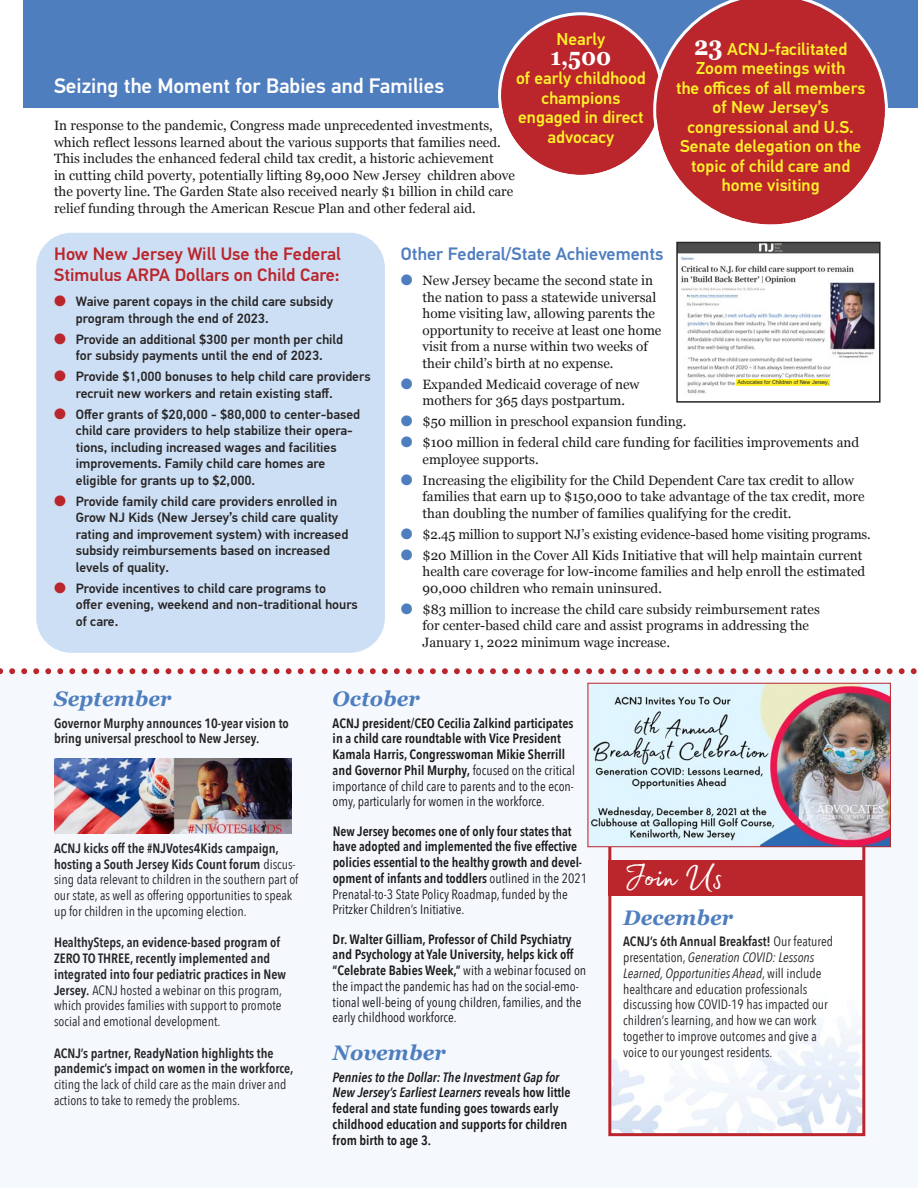
<style>
.page{position:relative;width:918px;height:1188px;background:#fff}
.page>*{position:absolute;margin:0;border:0;box-sizing:border-box;transform-origin:0 0}
.t1{font:45px "Madelyn Fill";letter-spacing:-.015em;color:#fff}
.t2{font:700 24px "Georgia";color:#fff;scale:.9 1}
.t3{font:500 21px "PF Din Text Pro";color:#fff}
.t4{font:italic 700 21px "Georgia";color:#4f7ebf}
.t5{font:500 18px/21px "PF Din Text Pro";color:#bb252c}
.t6{font:500 18px "PF Din Text Pro";color:#4f7ebf}
.t7{font:500 17.25px/19.5px "PF Din Text Pro";color:#fff129;text-align:center}
.t8{font:13.5px/16.5px "Georgia";color:#1a1a1a}
.t9{font:500 13.5px/16.5px "PF Din Text Pro";color:#272526}
.t10{font:600 13.5px/15.8px "Avenir Next Condensed";color:#1a1a1a}
.t11{font:13.5px/15.8px "Avenir Next Condensed";color:#272526}
.t12{font:600 13.5px/15.8px "Avenir Next Condensed";color:#272526}
.t13{font:13.5px/15.8px "Avenir Next Condensed";color:#1a1a1a}
.t14{font:5.4px "Helvetica";color:#272526}
.s1{font-family:"Georgia";font-weight:700;font-size:27px;color:#fff}
.s2{color:#bb252c}
.s3{color:#4f7ebf}
.s4{font-weight:600}
.s5{font-weight:400}
.s6{font-style:italic}
</style>
<div class="page">
<div style="left:36px;top:233px;width:349px;height:420px;background:#cddff4;border-radius:35px"></div>
<div style="left:0;top:673px;width:918px;height:515px;background:#f5f9fd"></div>
<div style="left:24px;top:0;width:894px;height:108px;background:#4f7ebf"></div>
<div style="left:608px;top:887px;width:256px;height:247px;background:#fff"></div>
<img style="left:612px;top:1017px;width:249px;height:115px">
<svg style="left:498px;top:12px;width:155px;height:163px"></svg>
<svg style="left:653px;top:0;width:235px;height:225px"></svg>
<div style="left:608px;top:701px;width:257px;height:435px;border:3px solid #bb252c"></div>
<img style="left:590px;top:685px;width:299px;height:160px">
<div style="left:588px;top:683px;width:303px;height:164px;border:1px solid #bb252c"></div>
<div style="left:608px;top:860px;width:256px;height:36px;background:#bb252c"></div>
<svg style="left:0;top:668px;width:917px;height:6px"></svg>
<img style="left:54px;top:759px;width:237px;height:75px">
<img style="left:679px;top:245px;width:199px;height:149px">
<div style="left:676px;top:242px;width:205px;height:161px;border:2px solid #272526"></div>
<div style="left:737px;top:379px;width:93px;height:7px;background:#fff129"></div>
<p class="t7" style="left:557px;top:31px;width:50px">Nearly</p>
<p class="t2" style="left:551px;top:43px;width:69px">1,500</p>
<p class="t7" style="left:516px;top:70px;width:131px">of early childhood champions engaged in direct advocacy</p>
<p class="t3" style="left:54px;top:78px;width:392px">Seizing the Moment for Babies and Families</p>
<p class="t8" style="left:54px;top:117px;width:463px">In response to the pandemic, Congress made unprecedented investments, which reflect lessons learned about the various supports that families need.<br>This includes the enhanced federal child tax credit, a historic achievement<br>in cutting child poverty, potentially lifting 89,000 New Jersey children above the poverty line. The Garden State also received nearly $1 billion in child care relief funding through the American Rescue Plan and other federal aid.</p>
<p class="t7" style="left:676px;top:40px;width:191px"><span class="s1">23</span> ACNJ-facilitated<br>Zoom meetings with<br>the offices of all members of New Jersey’s</p>
<p class="t7" style="left:680px;top:118px;width:183px">congressional and U.S.<br>Senate delegation on the topic of child care and home visiting</p>
<p class="t5" style="left:54px;top:245px;width:288px">How New Jersey Will Use the Federal<br>Stimulus ARPA Dollars on Child Care:</p>
<p class="t9" style="left:76px;top:295px;width:259px;text-indent:-22px"><span class="s2">●</span> Waive parent copays in the child care subsidy program through the end of 2023.</p>
<p class="t9" style="left:54px;top:332px;width:290px;text-align:center"><span class="s2">●</span> Provide an additional $300 per month per child for subsidy payments until the end of 2023.</p>
<p class="t9" style="left:76px;top:370px;width:296px;text-indent:-22px"><span class="s2">●</span> Provide $1,000 bonuses to help child care providers recruit new workers and retain existing staff.</p>
<p class="t9" style="left:76px;top:407px;width:286px;text-indent:-22px"><span class="s2">●</span> Offer grants of $20,000 - $80,000 to center-based child care providers to help stabilize their opera&shy;tions, including increased wages and facilities improvements. Family child care homes are eligible for grants up to $2,000.</p>
<p class="t9" style="left:76px;top:494px;width:274px;text-indent:-22px"><span class="s2">●</span> Provide family child care providers enrolled in Grow NJ Kids (New Jersey’s child care quality rating and improvement system) with increased subsidy reimbursements based on increased levels of quality.</p>
<p class="t9" style="left:76px;top:581px;width:283px;text-indent:-22px"><span class="s2">●</span> Provide incentives to child care programs to<br>offer evening, weekend and non-traditional hours of care.</p>
<p class="t6" style="left:401px;top:247px;width:264px">Other Federal/State Achievements</p>
<p class="t8" style="left:423px;top:272px;width:240px;text-indent:-22px"><span class="s3">●</span> New Jersey became the second state in the nation to pass a statewide universal home visiting law, allowing parents the opportunity to receive at least one home visit from a nurse within two weeks of their child’s birth at no expense.</p>
<p class="t8" style="left:401px;top:376px;width:240px;text-align:center"><span class="s3">●</span> Expanded Medicaid coverage of new mothers for 365 days postpartum.</p>
<p class="t8" style="left:401px;top:413px;width:287px"><span class="s3">●</span> $50 million in preschool expansion funding.</p>
<p class="t8" style="left:423px;top:434px;width:438px;text-indent:-22px"><span class="s3">●</span> $100 million in federal child care funding for facilities improvements and employee supports.</p>
<p class="t8" style="left:423px;top:472px;width:444px;text-indent:-22px"><span class="s3">●</span> Increasing the eligibility for the Child Dependent Care tax credit to allow families that earn up to $150,000 to take advantage of the tax credit, more than doubling the number of families qualifying for the credit.</p>
<p class="t8" style="left:401px;top:526px;width:471px"><span class="s3">●</span> $2.45 million to support NJ’s existing evidence-based home visiting programs.</p>
<p class="t8" style="left:423px;top:547px;width:444px;text-indent:-22px"><span class="s3">●</span> $20 Million in the Cover All Kids Initiative that will help maintain current health care coverage for low-income families and help enroll the estimated<br>90,000 children who remain uninsured.</p>
<p class="t8" style="left:423px;top:601px;width:399px;text-indent:-22px"><span class="s3">●</span> $83 million to increase the child care subsidy reimbursement rates for center-based child care and assist programs in addressing the<br>January 1, 2022 minimum wage increase.</p>
<p class="t14" style="left:738px;top:380px;width:93px">Advocates for Children of New Jersey,</p>
<p class="t4" style="left:54px;top:687px;width:119px">September</p>
<p class="t12" style="left:54px;top:715px;width:236px">Governor Murphy announces 10-year vision to bring universal preschool to New Jersey.</p>
<p class="t11" style="left:54px;top:841px;width:246px"><span class="s4">ACNJ kicks off the #NJVotes4Kids campaign, hosting a South Jersey Kids Count forum</span> discus&shy;sing data relevant to children in the southern part of our state, as well as offering opportunities to speak up for children in the upcoming election.</p>
<p class="t12" style="left:54px;top:935px;width:234px">HealthySteps, an evidence-based program of ZERO TO THREE, recently implemented and integrated into four pediatric practices in New Jersey. <span class="s5">ACNJ hosted a webinar on this program, which provides families with support to promote social and emotional development.</span></p>
<p class="t12" style="left:54px;top:1045px;width:241px">ACNJ’s partner, ReadyNation highlights the pandemic’s impact on women in the workforce, <span class="s5">citing the lack of child care as the main driver and actions to take to remedy the problems.</span></p>
<p class="t4" style="left:333px;top:687px;width:89px">October</p>
<p class="t10" style="left:333px;top:715px;width:244px">ACNJ president/CEO Cecilia Zalkind participates in a child care roundtable with Vice President Kamala Harris, Congresswoman Mikie Sherrill and Governor Phil Murphy, <span class="s5">focused on the critical importance of child care to parents and to the econ&shy;omy, particularly for women in the workforce.</span></p>
<p class="t10" style="left:333px;top:823px;width:256px">New Jersey becomes one of only four states that have adopted and implemented the five effective policies essential to the healthy growth and devel&shy;opment of infants and toddlers <span class="s5">outlined in the 2021<br>Prenatal-to-3 State Policy Roadmap, funded by the Pritzker Children’s Initiative.</span></p>
<p class="t13" style="left:333px;top:931px;width:255px"><span class="s4">Dr. Walter Gilliam, Professor of Child Psychiatry and Psychology at Yale University, helps kick off “Celebrate Babies Week,”</span> with a webinar focused on the impact the pandemic has had on the social-emo&shy;tional well-being of young children, families, and the early childhood workforce.</p>
<p class="t4" style="left:333px;top:1041px;width:114px">November</p>
<p class="t10" style="left:333px;top:1069px;width:240px"><span class="s6">Pennies to the Dollar: The Investment Gap for New Jersey’s Earliest Learners</span> reveals how little federal and state funding goes towards early childhood education and supports for children from birth to age 3.</p>
<p class="t1" style="left:623px;top:843px;width:102px">Join Us</p>
<p class="t4" style="left:623px;top:905px;width:111px">December</p>
<p class="t11" style="left:623px;top:934px;width:211px"><span class="s4">ACNJ’s 6th Annual Breakfast!</span> Our featured presentation, <span class="s6">Generation COVID: Lessons Learned, Opportunities Ahead</span>, will include healthcare and education professionals discussing how COVID-19 has impacted our children’s learning, and how we can work together to improve outcomes and give a voice to our youngest residents.</p>
</div>
